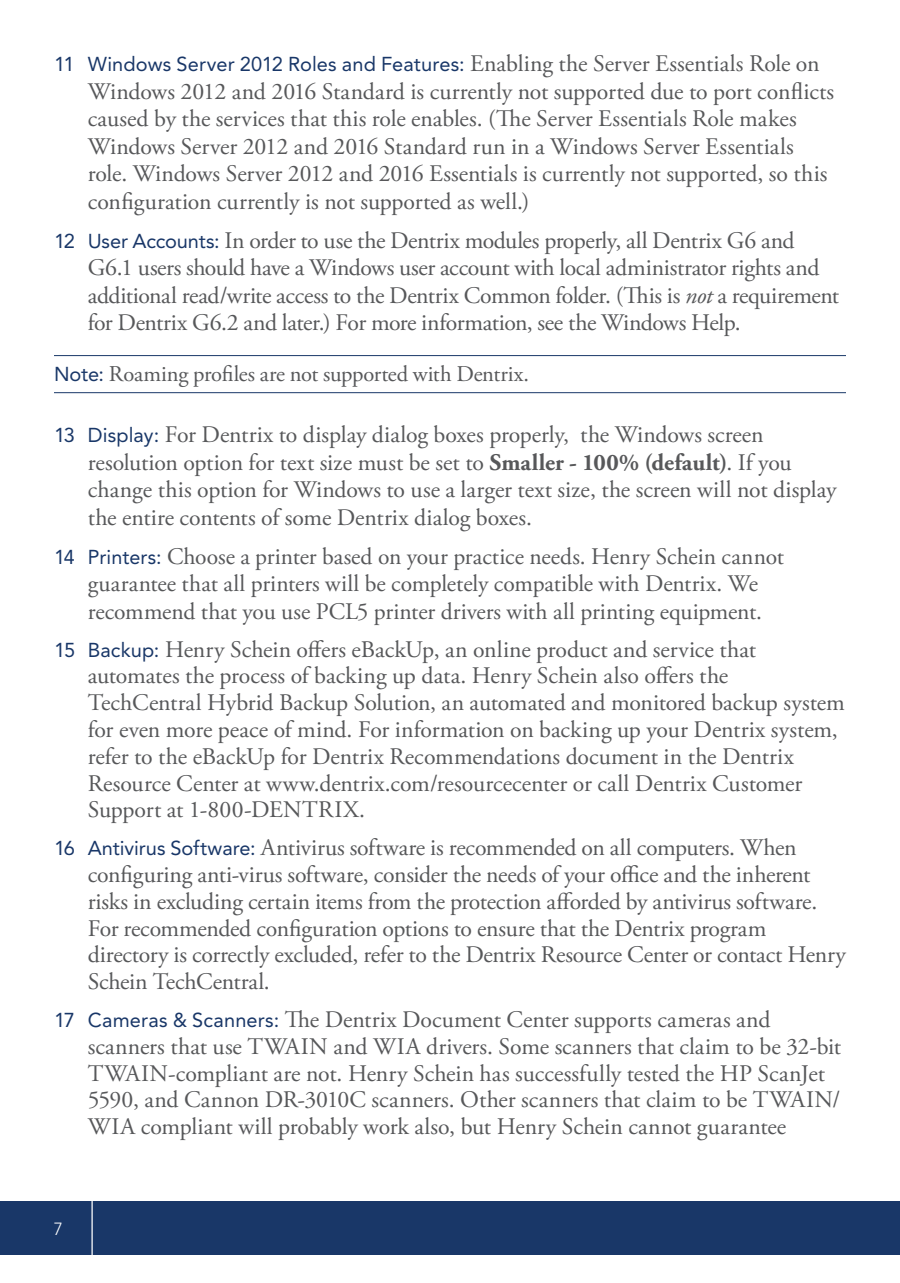
<style>
.page{position:relative;width:900px;height:1283px;background:#fff}
.page>*{position:absolute;margin:0;border:0;box-sizing:border-box;transform-origin:0 0}
.t1{font:23.75px/26.8px "Adobe Garamond Pro";letter-spacing:-.005em;color:#57585a}
.Note{font:22.5px "Adobe Garamond Pro";letter-spacing:-.01em;color:#57585a}
.t2{font:20px "Avenir LT Std";letter-spacing:.005em;color:#193768}
.t3{font:300 17.5px "Avenir LT Std";color:#fff}
.s1{font-family:"Adobe Garamond Pro";font-size:23.75px;color:#57585a}
.s2{font-family:"Avenir LT Std";font-size:20px;color:#193768}
.s3{font-style:italic}
.s4{font-weight:700}
</style>
<div class="page">
<div style="left:0;top:1201px;width:900px;height:53px;background:#193768"></div>
<hr style="left:91px;top:1201px;width:2px;height:55px;background:#fff">
<hr style="left:54px;top:355px;width:792px;height:1px;background:#193768">
<hr style="left:54px;top:392px;width:792px;height:1px;background:#193768">
<p class="t2" style="left:54px;top:53px;width:767px">11 Windows Server 2012 Roles and Features: <span class="s1">Enabling the Server Essentials Role on</span></p>
<p class="t1" style="left:88px;top:78px;width:748px;line-height:27.5px">Windows 2012 and 2016 Standard is currently not supported due to port conflicts caused by the services that this role enables. (The Server Essentials Role makes Windows Server 2012 and 2016 Standard run in a Windows Server Essentials role. Windows Server 2012 and 2016 Essentials is currently not supported, so this configuration currently is not supported as well.)</p>
<p class="t1" style="left:88px;top:227px;width:753px;line-height:27.5px;text-indent:-34px"><span class="s2">12 User Accounts:</span> In order to use the Dentrix modules properly, all Dentrix G6 and G6.1 users should have a Windows user account with local administrator rights and additional read/write access to the Dentrix Common folder. (This is <span class="s3">not</span> a requirement for Dentrix G6.2 and later.) For more information, see the Windows Help.</p>
<p class="Note" style="left:54px;top:360px;width:477px"><span class="s2">Note:</span> Roaming profiles are not supported with Dentrix.</p>
<p class="t1" style="left:88px;top:422px;width:750px;line-height:27.5px;text-indent:-34px"><span class="s2">13 Display:</span> For Dentrix to display dialog boxes properly, the Windows screen resolution option for text size must be set to <span class="s4">Smaller - 100% (default)</span>. If you change this option for Windows to use a larger text size, the screen will not display the entire contents of some Dentrix dialog boxes.</p>
<p class="t1" style="left:54px;top:543px;width:732px;line-height:27.5px;text-align:center"><span class="s2">14 Printers:</span> Choose a printer based on your practice needs. Henry Schein cannot guarantee that all printers will be completely compatible with Dentrix. We recommend that you use PCL5 printer drivers with all printing equipment.</p>
<p class="t1" style="left:88px;top:636px;width:759px;text-indent:-34px"><span class="s2">15 Backup:</span> Henry Schein offers eBackUp, an online product and service that automates the process of backing up data. Henry Schein also offers the TechCentral Hybrid Backup Solution, an automated and monitored backup system for even more peace of mind. For information on backing up your Dentrix system, refer to the eBackUp for Dentrix Recommendations document in the Dentrix Resource Center at www.dentrix.com/resourcecenter or call Dentrix Customer Support at 1-800-DENTRIX.</p>
<p class="t1" style="left:88px;top:835px;width:760px;text-indent:-34px"><span class="s2">16 Antivirus Software:</span> Antivirus software is recommended on all computers. When configuring anti-virus software, consider the needs of your office and the inherent risks in excluding certain items from the protection afforded by antivirus software.<br>For recommended configuration options to ensure that the Dentrix program directory is correctly excluded, refer to the Dentrix Resource Center or contact Henry Schein TechCentral.</p>
<p class="t1" style="left:88px;top:1007px;width:755px;text-indent:-34px"><span class="s2">17 Cameras &amp; Scanners:</span> The Dentrix Document Center supports cameras and scanners that use TWAIN and WIA drivers. Some scanners that claim to be 32-bit TWAIN-compliant are not. Henry Schein has successfully tested the HP ScanJet 5590, and Cannon DR-3010C scanners. Other scanners that claim to be TWAIN/ WIA compliant will probably work also, but Henry Schein cannot guarantee</p>
<p class="t3" style="left:54px;top:1218px;width:11px">7</p>
</div>
